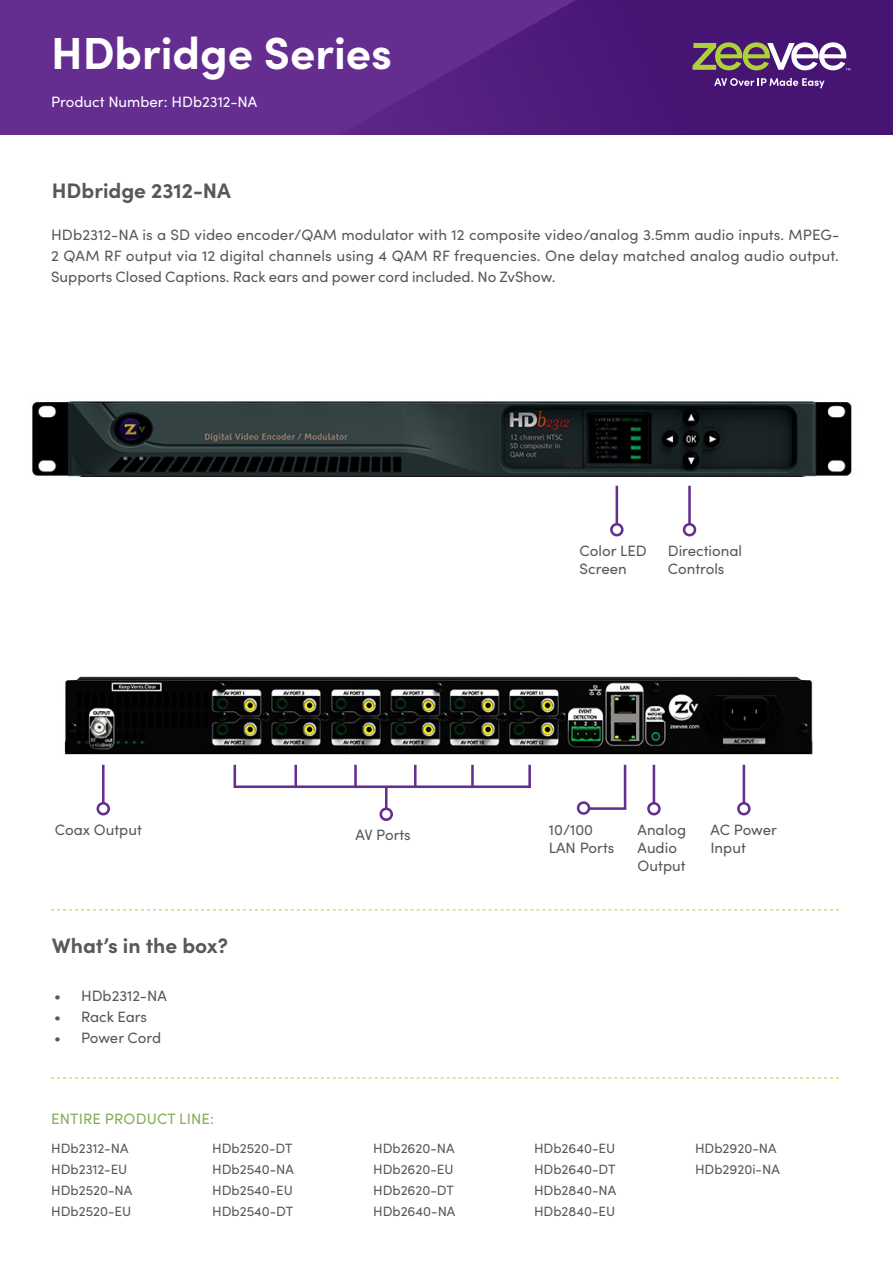
<style>
.page{position:relative;width:893px;height:1263px;background:#fff}
.page>*{position:absolute;margin:0;border:0;box-sizing:border-box;transform-origin:0 0}
.t1{font:700 45px "Sofia Pro";color:#fff}
.t2{font:700 21px "Sofia Pro";color:#595858}
.t3{font:15px/18px "Sofia Pro";color:#595858}
.t4{font:15px "Sofia Pro";color:#fff}
.t5{font:15px "Sofia Pro";letter-spacing:.01em;color:#85ad54}
.t6{font:13.5px/21px "Sofia Pro";color:#595858}
</style>
<div class="page">
<div style="left:0;top:0;width:328px;height:135px;background:#652d90"></div>
<svg style="left:328px;top:0;width:565px;height:135px;fill:#4b1979"></svg>
<svg style="left:714px;top:78px;width:111px;height:10px"></svg>
<svg style="left:692px;top:42px;width:158px;height:28px"></svg>
<svg style="left:51px;top:909px;width:788px;height:1px"></svg>
<hr style="left:102px;top:765px;width:3px;height:38px;background:#652d90">
<div style="left:97px;top:802px;width:13px;height:13px;border:3px solid #652d90;border-radius:50%"></div>
<hr style="left:743px;top:765px;width:2px;height:38px;background:#652d90">
<div style="left:737px;top:802px;width:14px;height:13px;border:3px solid #652d90;border-radius:50%"></div>
<hr style="left:616px;top:486px;width:2px;height:38px;background:#652d90">
<div style="left:610px;top:523px;width:14px;height:13px;border:3px solid #652d90;border-radius:50%"></div>
<hr style="left:688px;top:486px;width:3px;height:38px;background:#652d90">
<div style="left:683px;top:523px;width:13px;height:13px;border:3px solid #652d90;border-radius:50%"></div>
<svg style="left:51px;top:1077px;width:788px;height:1px"></svg>
<img style="left:32px;top:401px;width:820px;height:76px">
<img style="left:64px;top:677px;width:749px;height:77px">
<hr style="left:385px;top:787px;width:2px;height:22px;background:#652d90">
<div style="left:379px;top:807px;width:14px;height:14px;border:3px solid #652d90;border-radius:50%"></div>
<hr style="left:235px;top:785px;width:295px;height:3px;background:#652d90">
<hr style="left:234px;top:765px;width:2px;height:23px;background:#652d90">
<hr style="left:528px;top:765px;width:3px;height:23px;background:#652d90">
<hr style="left:294px;top:765px;width:3px;height:23px;background:#652d90">
<hr style="left:354px;top:765px;width:3px;height:23px;background:#652d90">
<hr style="left:414px;top:765px;width:3px;height:23px;background:#652d90">
<hr style="left:471px;top:765px;width:3px;height:23px;background:#652d90">
<hr style="left:653px;top:765px;width:2px;height:38px;background:#652d90">
<div style="left:647px;top:802px;width:14px;height:13px;border:3px solid #652d90;border-radius:50%"></div>
<hr style="left:624px;top:765px;width:2px;height:43px;background:#652d90">
<div style="left:577px;top:801px;width:13px;height:14px;border:3px solid #652d90;border-radius:50%"></div>
<hr style="left:588px;top:807px;width:38px;height:3px;background:#652d90">
<h1 class="t1" style="left:51px;top:18px;width:342px">HDbridge Series</h1>
<p class="t4" style="left:51px;top:91px;width:208px">Product Number: HDb2312-NA</p>
<h2 class="t2" style="left:52px;top:175px;width:181px">HDbridge 2312-NA</h2>
<p class="t3" style="left:51px;top:223px;width:790px;line-height:21px;text-align:justify">HDb2312-NA is a SD video encoder/QAM modulator with 12 composite video/analog 3.5mm audio inputs. MPEG-2 QAM RF output via 12 digital channels using 4 QAM RF frequencies. One delay matched analog audio output.<br>Supports Closed Captions. Rack ears and power cord included. No ZvShow.</p>
<p class="t3" style="left:580px;top:541px;width:69px">Color LED<br>Screen</p>
<p class="t3" style="left:668px;top:541px;width:76px">Directional<br>Controls</p>
<p class="t3" style="left:549px;top:820px;width:67px">10/100<br>LAN Ports</p>
<p class="t3" style="left:638px;top:820px;width:50px">Analog<br>Audio<br>Output</p>
<p class="t3" style="left:55px;top:820px;width:89px">Coax Output</p>
<p class="t3" style="left:710px;top:820px;width:68px">AC Power<br>Input</p>
<p class="t3" style="left:355px;top:825px;width:57px">AV Ports</p>
<h2 class="t2" style="left:52px;top:930px;width:178px">What’s in the box?</h2>
<p class="t3" style="left:54px;top:986px;width:114px">• HDb2312-NA</p>
<p class="t3" style="left:54px;top:1007px;width:95px">• Rack Ears</p>
<p class="t3" style="left:54px;top:1028px;width:109px">• Power Cord</p>
<p class="t5" style="left:51px;top:1108px;width:164px">ENTIRE PRODUCT LINE:</p>
<p class="t6" style="left:51px;top:1137px;width:83px">HDb2312-NA<br>HDb2312-EU<br>HDb2520-NA<br>HDb2520-EU</p>
<p class="t6" style="left:212px;top:1137px;width:83px;text-align:justify">HDb2520-DT HDb2540-NA HDb2540-EU HDb2540-DT</p>
<p class="t6" style="left:373px;top:1137px;width:84px">HDb2620-NA<br>HDb2620-EU<br>HDb2620-DT<br>HDb2640-NA</p>
<p class="t6" style="left:534px;top:1137px;width:84px;text-align:justify">HDb2640-EU HDb2640-DT HDb2840-NA HDb2840-EU</p>
<p class="t6" style="left:695px;top:1137px;width:86px">HDb2920-NA<br>HDb2920i-NA</p>
</div>
